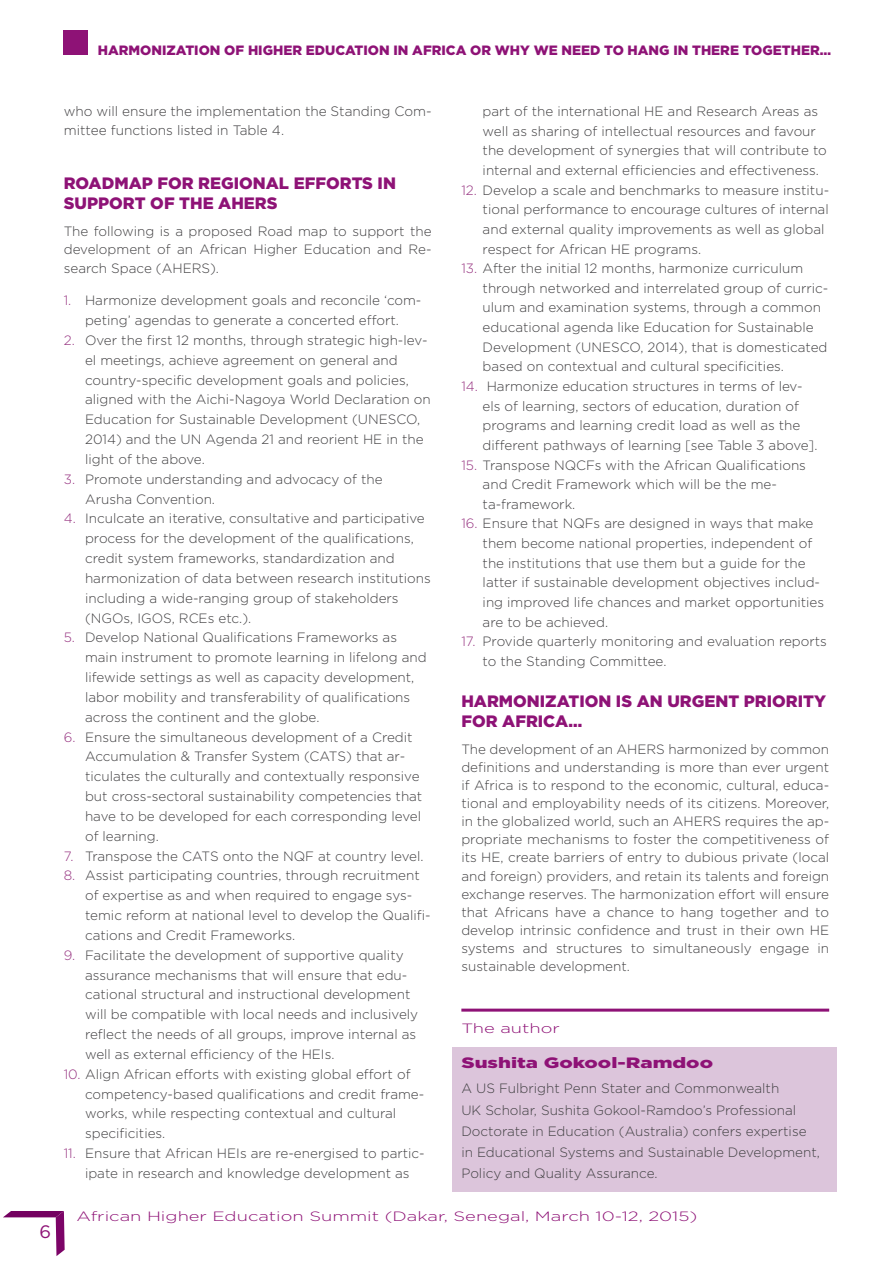
<style>
.page{position:relative;width:893px;height:1263px;background:#fff}
.page>*{position:absolute;margin:0;border:0;box-sizing:border-box;transform-origin:0 0}
.t1{font:18px "Gotham";color:#8e1276}
.t2{font:900 16.5px/20.1px "Gotham";color:#8e1276}
.t3{font:900 15px "Gotham";color:#8e1276;scale:1.36 1}
.t4{font:300 13.65px/18.5px "Gotham";color:#414042}
.t5{font:300 13.5px/19.8px "Gotham";color:#414042}
.t6{font:900 13.5px "Gotham";color:#8e1276}
.t7{font:300 13.5px "Gotham";color:#8e1276;scale:1.36 1}
.s1{color:#963280}
</style>
<div class="page">
<svg style="left:3px;top:1211px;width:62px;height:45px"></svg>
<div style="left:64px;top:31px;width:24px;height:24px;background:#8e1276"></div>
<div style="left:453px;top:1047px;width:384px;height:144px;background:#dcc5db"></div>
<hr style="left:461px;top:1008px;width:368px;height:3px;background:#8e1276">
<p class="t6" style="left:98px;top:43px;width:474px">HARMONIZATION OF HIGHER EDUCATION IN AFRICA OR WHY WE NEE</p>
<p class="t6" style="left:590px;top:43px;width:242px">D TO HANG IN THERE TOGETHER…</p>
<h1 class="t1" style="left:39px;top:1221px;width:13px">6</h1>
<p class="t4" style="left:64px;top:102px;width:369px">who will ensure the implementation the Standing Com&shy;mittee functions listed in Table 4.</p>
<p class="t2" style="left:64px;top:173px;width:334px">ROADMAP FOR REGIONAL EFFORTS IN<br>SUPPORT OF THE AHERS</p>
<p class="t5" style="left:64px;top:222px;width:369px;line-height:18.3px;text-align:justify">The following is a proposed Road map to support the development of an African Higher Education and Re&shy;search Space (AHERS).</p>
<p class="t5" style="left:64px;top:290px;width:359px;text-align:center"><span class="s1">1.</span> Harmonize development goals and reconcile ‘com&shy;peting’ agendas to generate a concerted effort.</p>
<p class="t5" style="left:85px;top:330px;width:347px;text-indent:-21px"><span class="s1">2.</span> Over the first 12 months, through strategic high-lev&shy;el meetings, achieve agreement on general and country-specific development goals and policies, aligned with the Aichi-Nagoya World Declaration on Education for Sustainable Development (UNESCO, 2014) and the UN Agenda 21 and reorient HE in the light of the above.</p>
<p class="t5" style="left:85px;top:469px;width:299px;text-indent:-21px"><span class="s1">3.</span> Promote understanding and advocacy of the<br>Arusha Convention.</p>
<p class="t5" style="left:85px;top:509px;width:347px;text-indent:-21px"><span class="s1">4.</span> Inculcate an iterative, consultative and participative process for the development of the qualifications, credit system frameworks, standardization and harmonization of data between research institutions including a wide-ranging group of stakeholders (NGOs, IGOS, RCEs etc.).</p>
<p class="t5" style="left:85px;top:628px;width:343px;text-indent:-21px"><span class="s1">5.</span> Develop National Qualifications Frameworks as main instrument to promote learning in lifelong and lifewide settings as well as capacity development, labor mobility and transferability of qualifications across the continent and the globe.</p>
<p class="t5" style="left:85px;top:727px;width:339px;text-indent:-21px"><span class="s1">6.</span> Ensure the simultaneous development of a Credit Accumulation &amp; Transfer System (CATS) that ar&shy;ticulates the culturally and contextually responsive but cross-sectoral sustainability competencies that have to be developed for each corresponding level of learning.</p>
<p class="t5" style="left:64px;top:846px;width:361px"><span class="s1">7.</span> Transpose the CATS onto the NQF at country level.</p>
<p class="t5" style="left:85px;top:866px;width:347px;text-indent:-21px"><span class="s1">8.</span> Assist participating countries, through recruitment of expertise as and when required to engage sys&shy;temic reform at national level to develop the Qualifi&shy;cations and Credit Frameworks.</p>
<p class="t5" style="left:85px;top:945px;width:335px;text-indent:-21px"><span class="s1">9.</span> Facilitate the development of supportive quality assurance mechanisms that will ensure that edu&shy;cational structural and instructional development will be compatible with local needs and inclusively reflect the needs of all groups, improve internal as well as external efficiency of the HEIs.</p>
<p class="t5" style="left:85px;top:1064px;width:341px;text-indent:-21px"><span class="s1">10.</span> Align African efforts with existing global effort of competency-based qualifications and credit frame&shy;works, while respecting contextual and cultural specificities.</p>
<p class="t5" style="left:64px;top:1143px;width:363px;text-align:center"><span class="s1">11.</span> Ensure that African HEIs are re-energised to partic&shy;ipate in research and knowledge development as</p>
<p class="t5" style="left:483px;top:101px;width:346px">part of the international HE and Research Areas as well as sharing of intellectual resources and favour the development of synergies that will contribute to internal and external efficiencies and effectiveness.</p>
<p class="t5" style="left:483px;top:180px;width:348px;text-indent:-21px"><span class="s1">12.</span> Develop a scale and benchmarks to measure institu&shy;tional performance to encourage cultures of internal and external quality improvements as well as global respect for African HE programs.</p>
<p class="t5" style="left:483px;top:258px;width:347px;text-indent:-21px"><span class="s1">13.</span> After the initial 12 months, harmonize curriculum through networked and interrelated group of curric&shy;ulum and examination systems, through a common educational agenda like Education for Sustainable Development (UNESCO, 2014), that is domesticated based on contextual and cultural specificities.</p>
<p class="t5" style="left:483px;top:376px;width:336px;text-indent:-21px"><span class="s1">14.</span> Harmonize education structures in terms of lev&shy;els of learning, sectors of education, duration of programs and learning credit load as well as the different pathways of learning [see Table 3 above].</p>
<p class="t5" style="left:483px;top:455px;width:325px;text-indent:-21px"><span class="s1">15.</span> Transpose NQCFs with the African Qualifications and Credit Framework which will be the me&shy;ta-framework.</p>
<p class="t5" style="left:483px;top:514px;width:343px;text-indent:-21px"><span class="s1">16.</span> Ensure that NQFs are designed in ways that make them become national properties, independent of the institutions that use them but a guide for the latter if sustainable development objectives includ&shy;ing improved life chances and market opportunities are to be achieved.</p>
<p class="t5" style="left:483px;top:631px;width:346px;text-indent:-21px"><span class="s1">17.</span> Provide quarterly monitoring and evaluation reports to the Standing Committee.</p>
<p class="t2" style="left:461px;top:691px;width:366px">HARMONIZATION IS AN URGENT PRIORITY<br>FOR AFRICA…</p>
<p class="t5" style="left:461px;top:740px;width:369px;line-height:18.1px;text-align:justify">The development of an AHERS harmonized by common definitions and understanding is more than ever urgent if Africa is to respond to the economic, cultural, educa&shy;tional and employability needs of its citizens. Moreover, in the globalized world, such an AHERS requires the ap&shy;propriate mechanisms to foster the competitiveness of its HE, create barriers of entry to dubious private (local and foreign) providers, and retain its talents and foreign exchange reserves. The harmonization effort will ensure that Africans have a chance to hang together and to develop intrinsic confidence and trust in their own HE systems and structures to simultaneously engage in sustainable development.</p>
<p class="t7" style="left:461px;top:1021px;width:74px">The author</p>
<p class="t3" style="left:461px;top:1054px;width:187px">SUSHITA GOKOOL-RAMDOO</p>
<p class="t5" style="left:461px;top:1078px;width:360px;line-height:21.1px">A US Fulbright Penn Stater and Commonwealth<br>UK Scholar, Sushita Gokool-Ramdoo’s Professional Doctorate in Education (Australia) confers expertise in Educational Systems and Sustainable Development, Policy and Quality Assurance.</p>
<p class="t7" style="left:77px;top:1209px;width:458px">African Higher Education Summit (Dakar, Senegal, March 10-12, 2015)</p>
</div>
